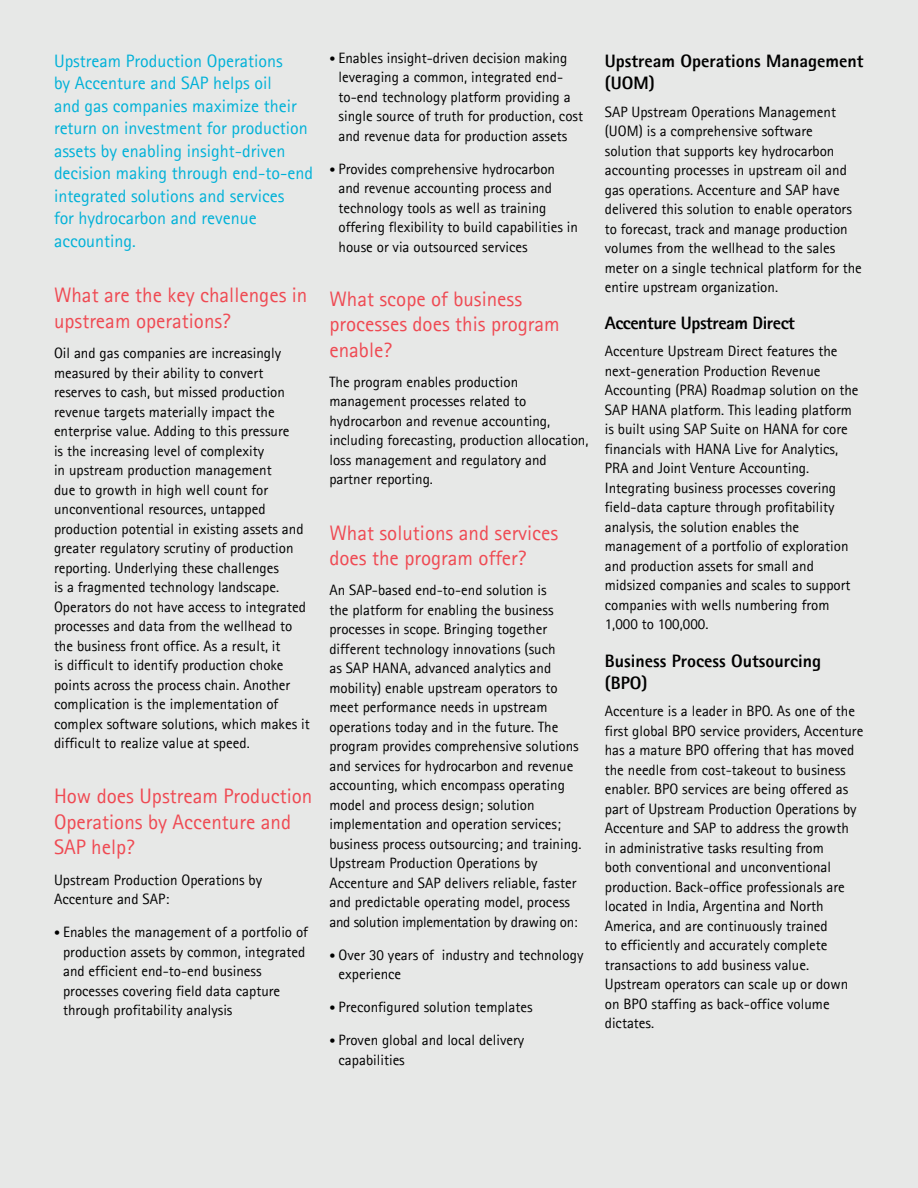
<style>
.page{position:relative;width:918px;height:1188px;background:#e7e8e7}
.page>*{position:absolute;margin:0;border:0;box-sizing:border-box;transform-origin:0 0}
.t1{font:21px/25.5px "Rotis Sans Seriffor ACN";color:#ef4a53}
.t2{font:18px/22.5px "Rotis Sans Seriffor ACN";color:#00b1d8}
.t3{font:800 18px/22.5px "Rotis Sans Seriffor ACN";color:#000}
.t4{font:800 18px "Rotis Sans Seriffor ACN";letter-spacing:-.025em;color:#000}
.t5{font:15px/19.5px "Rotis Sans Seriffor ACN";color:#000}
.s1{font-size:12px}
</style>
<div class="page">
<p class="t2" style="left:54px;top:50px;width:261px">Upstream Production Operations<br>by Accenture and SAP helps oil<br>and gas companies maximize their return on investment for production assets by enabling insight-driven decision making through end-to-end integrated solutions and services<br>for hydrocarbon and revenue accounting.</p>
<h1 class="t1" style="left:54px;top:283px;width:255px">What are the key challenges in upstream operations?</h1>
<p class="t5" style="left:54px;top:343px;width:257px">Oil and gas companies are increasingly measured by their ability to convert reserves to cash, but missed production revenue targets materially impact the enterprise value. Adding to this pressure<br>is the increasing level of complexity<br>in upstream production management<br>due to growth in high well count for unconventional resources, untapped production potential in existing assets and greater regulatory scrutiny of production reporting. Underlying these challenges<br>is a fragmented technology landscape.<br>Operators do not have access to integrated processes and data from the wellhead to the business front office. As a result, it<br>is difficult to identify production choke points across the process chain. Another complication is the implementation of complex software solutions, which makes it difficult to realize value at speed.</p>
<h1 class="t1" style="left:54px;top:784px;width:260px">How does Upstream Production<br>Operations by Accenture and<br>SAP help?</h1>
<p class="t5" style="left:54px;top:870px;width:210px">Upstream Production Operations by<br>Accenture and SAP:</p>
<p class="t5" style="left:63px;top:922px;width:246px;text-indent:-9px"><span class="s1">•</span> Enables the management of a portfolio of production assets by common, integrated and efficient end-to-end business processes covering field data capture through profitability analysis</p>
<p class="t5" style="left:339px;top:48px;width:246px;text-indent:-9px"><span class="s1">•</span> Enables insight-driven decision making leveraging a common, integrated end&shy;to-end technology platform providing a single source of truth for production, cost and revenue data for production assets</p>
<p class="t5" style="left:339px;top:159px;width:241px;text-indent:-9px"><span class="s1">•</span> Provides comprehensive hydrocarbon and revenue accounting process and technology tools as well as training offering flexibility to build capabilities in house or via outsourced services</p>
<h1 class="t1" style="left:329px;top:286px;width:232px">What scope of business processes does this program enable?</h1>
<p class="t5" style="left:329px;top:372px;width:261px">The program enables production management processes related to hydrocarbon and revenue accounting, including forecasting, production allocation, loss management and regulatory and partner reporting.</p>
<h1 class="t1" style="left:329px;top:520px;width:230px">What solutions and services does the program offer?</h1>
<p class="t5" style="left:329px;top:581px;width:254px">An SAP-based end-to-end solution is<br>the platform for enabling the business processes in scope. Bringing together different technology innovations (such<br>as SAP HANA, advanced analytics and mobility) enable upstream operators to meet performance needs in upstream operations today and in the future. The program provides comprehensive solutions and services for hydrocarbon and revenue accounting, which encompass operating model and process design; solution implementation and operation services; business process outsourcing; and training.<br>Upstream Production Operations by Accenture and SAP delivers reliable, faster and predictable operating model, process and solution implementation by drawing on:</p>
<p class="t5" style="left:339px;top:945px;width:246px;text-indent:-9px"><span class="s1">•</span> Over 30 years of industry and technology experience</p>
<p class="t5" style="left:329px;top:998px;width:205px"><span class="s1">•</span> Preconfigured solution templates</p>
<p class="t5" style="left:339px;top:1031px;width:187px;text-indent:-9px"><span class="s1">•</span> Proven global and local delivery capabilities</p>
<p class="t3" style="left:605px;top:49px;width:260px">Upstream Operations Management (UOM)</p>
<p class="t5" style="left:605px;top:102px;width:259px">SAP Upstream Operations Management (UOM) is a comprehensive software solution that supports key hydrocarbon accounting processes in upstream oil and gas operations. Accenture and SAP have delivered this solution to enable operators to forecast, track and manage production volumes from the wellhead to the sales meter on a single technical platform for the entire upstream organization.</p>
<p class="t4" style="left:605px;top:312px;width:192px">Accenture Upstream Direct</p>
<p class="t5" style="left:605px;top:342px;width:255px">Accenture Upstream Direct features the next-generation Production Revenue Accounting (PRA) Roadmap solution on the SAP HANA platform. This leading platform is built using SAP Suite on HANA for core financials with HANA Live for Analytics, PRA and Joint Venture Accounting.<br>Integrating business processes covering field-data capture through profitability analysis, the solution enables the management of a portfolio of exploration and production assets for small and midsized companies and scales to support companies with wells numbering from 1,000 to 100,000.</p>
<p class="t3" style="left:605px;top:649px;width:218px">Business Process Outsourcing (BPO)</p>
<p class="t5" style="left:605px;top:702px;width:260px">Accenture is a leader in BPO. As one of the first global BPO service providers, Accenture has a mature BPO offering that has moved the needle from cost-takeout to business enabler. BPO services are being offered as part of Upstream Production Operations by Accenture and SAP to address the growth in administrative tasks resulting from<br>both conventional and unconventional production. Back-office professionals are located in India, Argentina and North America, and are continuously trained<br>to efficiently and accurately complete transactions to add business value.<br>Upstream operators can scale up or down on BPO staffing as back-office volume dictates.</p>
</div>
